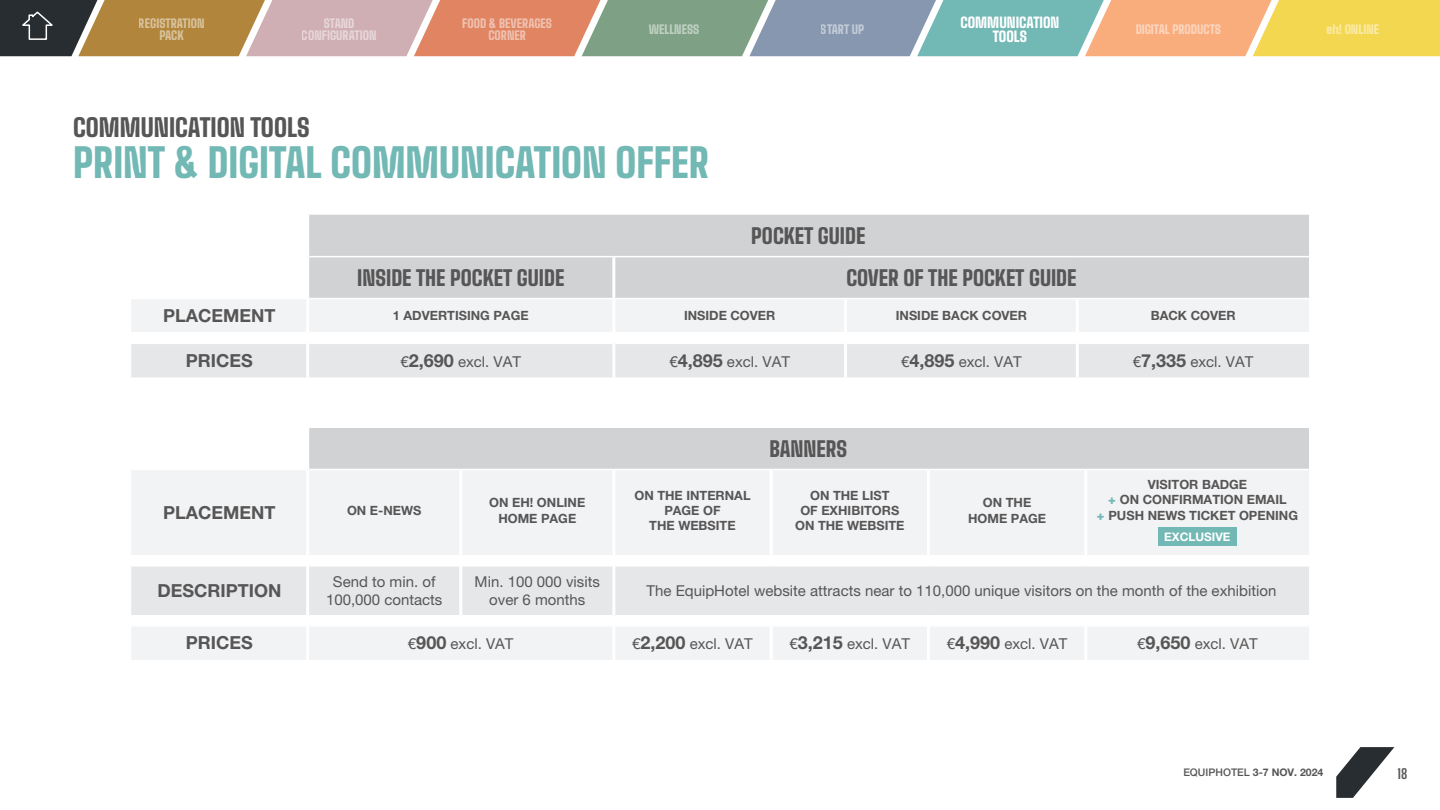
<style>
.page{position:relative;width:1440px;height:810px;background:#fff}
.page>*{position:absolute;margin:0;border:0;box-sizing:border-box;transform-origin:0 0}
.t1{font:900 39.75px "Big Shoulders Text";color:#72b8b5}
.t2{font:900 24.75px "Big Shoulders Text";color:#575657}
.t3{font:900 21px "Big Shoulders Text";color:#575657}
.t4{font:700 18px "Helvetica Neue LT Pro";color:#575657}
.t5{font:15px/18px "Helvetica Neue LT Pro";color:#575657;text-align:center}
.t6{font:900 14.25px/13.5px "Big Shoulders Text";color:#fff;text-align:center}
.t7{font:700 13.5px "Big Shoulders Text";color:#575657}
.t8{font:700 12.75px/15.3px "Helvetica Neue LT Pro";color:#575657;text-align:center}
.t9{font:900 12px/12px "Big Shoulders Text";color:#fff;text-align:center}
.t10{font:700 11.77px "Helvetica Neue LT Pro";color:#fff}
.t11{font:700 10.5px "Helvetica Neue LT Pro";color:#575657}
.s1{font-weight:700;font-size:18px}
.s2{font-weight:800;color:#72b8b5}
.s3{font-weight:500}
</style>
<div class="page">
<svg style="left:1336px;top:747px;width:58px;height:51px"></svg>
<div style="left:309px;top:215px;width:1000px;height:83px;background:#d1d2d4"></div>
<hr style="left:309px;top:256px;width:305px;height:1px;background:#fff">
<hr style="left:614px;top:256px;width:232px;height:1px;background:#fff">
<hr style="left:846px;top:256px;width:231px;height:1px;background:#fff">
<hr style="left:1077px;top:256px;width:232px;height:1px;background:#fff">
<hr style="left:612px;top:257px;width:3px;height:42px;background:#fff">
<svg style="left:131px;top:300px;width:1178px;height:77px"></svg>
<hr style="left:306px;top:343px;width:3px;height:34px;background:#fff">
<hr style="left:612px;top:343px;width:3px;height:34px;background:#fff">
<hr style="left:844px;top:343px;width:3px;height:34px;background:#fff">
<hr style="left:1076px;top:343px;width:3px;height:34px;background:#fff">
<div style="left:308px;top:428px;width:1001px;height:41px;background:#d1d2d4"></div>
<svg style="left:132px;top:470px;width:1177px;height:190px;fill:#f2f3f4"></svg>
<div style="left:131px;top:567px;width:1178px;height:48px;background:#e6e7e9"></div>
<hr style="left:131px;top:555px;width:175px;height:1px;background:#fff">
<hr style="left:309px;top:555px;width:150px;height:1px;background:#fff">
<hr style="left:462px;top:555px;width:150px;height:1px;background:#fff">
<hr style="left:615px;top:555px;width:155px;height:1px;background:#fff">
<hr style="left:773px;top:555px;width:154px;height:1px;background:#fff">
<hr style="left:930px;top:555px;width:154px;height:1px;background:#fff">
<hr style="left:1087px;top:555px;width:222px;height:1px;background:#fff">
<hr style="left:131px;top:565px;width:175px;height:2px;background:#fff">
<hr style="left:309px;top:565px;width:150px;height:2px;background:#fff">
<hr style="left:462px;top:565px;width:150px;height:2px;background:#fff">
<hr style="left:615px;top:565px;width:156px;height:2px;background:#fff">
<hr style="left:771px;top:565px;width:157px;height:2px;background:#fff">
<hr style="left:928px;top:565px;width:158px;height:2px;background:#fff">
<hr style="left:1086px;top:565px;width:223px;height:2px;background:#fff">
<hr style="left:131px;top:615px;width:175px;height:1px;background:#fff">
<hr style="left:309px;top:615px;width:150px;height:1px;background:#fff">
<hr style="left:462px;top:615px;width:150px;height:1px;background:#fff">
<hr style="left:615px;top:615px;width:156px;height:1px;background:#fff">
<hr style="left:771px;top:615px;width:157px;height:1px;background:#fff">
<hr style="left:928px;top:615px;width:158px;height:1px;background:#fff">
<hr style="left:1086px;top:615px;width:223px;height:1px;background:#fff">
<hr style="left:131px;top:625px;width:175px;height:2px;background:#fff">
<hr style="left:309px;top:625px;width:152px;height:2px;background:#fff">
<hr style="left:461px;top:625px;width:151px;height:2px;background:#fff">
<hr style="left:615px;top:625px;width:155px;height:2px;background:#fff">
<hr style="left:773px;top:625px;width:154px;height:2px;background:#fff">
<hr style="left:930px;top:625px;width:154px;height:2px;background:#fff">
<hr style="left:1087px;top:625px;width:222px;height:2px;background:#fff">
<hr style="left:306px;top:428px;width:3px;height:41px;background:#fff">
<hr style="left:306px;top:469px;width:3px;height:87px;background:#fff">
<hr style="left:459px;top:470px;width:3px;height:86px;background:#fff">
<hr style="left:612px;top:470px;width:3px;height:86px;background:#fff">
<hr style="left:770px;top:470px;width:3px;height:86px;background:#fff">
<hr style="left:927px;top:470px;width:3px;height:86px;background:#fff">
<hr style="left:1084px;top:470px;width:3px;height:86px;background:#fff">
<svg style="left:306px;top:556px;width:3px;height:10px"></svg>
<svg style="left:459px;top:556px;width:3px;height:10px"></svg>
<svg style="left:612px;top:556px;width:3px;height:10px"></svg>
<svg style="left:770px;top:556px;width:3px;height:9px"></svg>
<svg style="left:927px;top:556px;width:3px;height:9px"></svg>
<svg style="left:1084px;top:556px;width:3px;height:9px"></svg>
<hr style="left:306px;top:566px;width:3px;height:50px;background:#fff">
<hr style="left:459px;top:566px;width:3px;height:50px;background:#fff">
<hr style="left:612px;top:566px;width:3px;height:50px;background:#fff">
<svg style="left:306px;top:616px;width:3px;height:10px"></svg>
<svg style="left:459px;top:616px;width:3px;height:9px"></svg>
<svg style="left:612px;top:616px;width:3px;height:10px"></svg>
<svg style="left:770px;top:616px;width:3px;height:10px"></svg>
<svg style="left:927px;top:616px;width:3px;height:10px"></svg>
<svg style="left:1084px;top:616px;width:3px;height:10px"></svg>
<hr style="left:306px;top:626px;width:3px;height:34px;background:#fff">
<hr style="left:612px;top:626px;width:3px;height:34px;background:#fff">
<hr style="left:770px;top:626px;width:3px;height:34px;background:#fff">
<hr style="left:927px;top:626px;width:3px;height:34px;background:#fff">
<hr style="left:1084px;top:626px;width:3px;height:34px;background:#fff">
<div style="left:1158px;top:528px;width:79px;height:18px;background:#72b8b5"></div>
<svg style="left:0;top:0;width:1440px;height:56px;background:#b2a180"></svg>
<p class="t6" style="left:960px;top:14px;width:101px">COMMUNICATION<br>TOOLS</p>
<p class="t9" style="left:139px;top:16px;width:67px">REGISTRATION<br>PACK</p>
<p class="t9" style="left:302px;top:16px;width:76px">STAND<br>CONFIGURATION</p>
<p class="t9" style="left:462px;top:16px;width:91px">FOOD &amp; BEVERAGES<br>CORNER</p>
<p class="t9" style="left:649px;top:22px;width:52px">WELLNESS</p>
<p class="t9" style="left:821px;top:22px;width:45px">START UP</p>
<p class="t9" style="left:1135px;top:22px;width:87px">DIGITAL PRODUCTS</p>
<p class="t9" style="left:1327px;top:22px;width:54px">eh! ONLINE</p>
<h2 class="t2" style="left:73px;top:107px;width:238px">COMMUNICATION TOOLS</h2>
<h1 class="t1" style="left:73px;top:129px;width:637px">PRINT &amp; DIGITAL COMMUNICATION OFFER</h1>
<h3 class="t3" style="left:751px;top:218px;width:116px">POCKET GUIDE</h3>
<h3 class="t3" style="left:357px;top:260px;width:209px">INSIDE THE POCKET GUIDE</h3>
<h3 class="t3" style="left:846px;top:260px;width:232px">COVER OF THE POCKET GUIDE</h3>
<p class="t4" style="left:163px;top:305px;width:114px">PLACEMENT</p>
<p class="t8" style="left:393px;top:308px;width:137px">1 ADVERTISING PAGE</p>
<p class="t8" style="left:684px;top:308px;width:93px">INSIDE COVER</p>
<p class="t8" style="left:896px;top:308px;width:133px">INSIDE BACK COVER</p>
<p class="t8" style="left:1151px;top:308px;width:86px">BACK COVER</p>
<p class="t4" style="left:186px;top:349px;width:68px">PRICES</p>
<p class="t5" style="left:400px;top:352px;width:122px">€<span class="s1">2,690</span> excl. VAT</p>
<p class="t5" style="left:669px;top:352px;width:122px">€<span class="s1">4,895</span> excl. VAT</p>
<p class="t5" style="left:901px;top:352px;width:122px">€<span class="s1">4,895</span> excl. VAT</p>
<p class="t5" style="left:1133px;top:352px;width:122px">€<span class="s1">7,335</span> excl. VAT</p>
<h3 class="t3" style="left:769px;top:431px;width:79px">BANNERS</h3>
<p class="t4" style="left:163px;top:501px;width:114px">PLACEMENT</p>
<p class="t8" style="left:347px;top:502px;width:76px">ON E-NEWS</p>
<p class="t8" style="left:489px;top:495px;width:98px">ON EH! ONLINE<br>HOME PAGE</p>
<p class="t8" style="left:634px;top:487px;width:118px">ON THE INTERNAL<br>PAGE OF<br>THE WEBSITE</p>
<p class="t8" style="left:795px;top:487px;width:111px">ON THE LIST<br>OF EXHIBITORS<br>ON THE WEBSITE</p>
<p class="t8" style="left:968px;top:495px;width:79px">ON THE<br>HOME PAGE</p>
<p class="t8" style="left:1097px;top:477px;width:203px">VISITOR BADGE<br><span class="s2">+</span> ON CONFIRMATION EMAIL<br><span class="s2">+</span> PUSH NEWS TICKET OPENING</p>
<p class="t10" style="left:1164px;top:530px;width:68px">EXCLUSIVE</p>
<p class="t4" style="left:157px;top:580px;width:125px">DESCRIPTION</p>
<p class="t5" style="left:326px;top:573px;width:118px">Send to min. of<br>100,000 contacts</p>
<p class="t5" style="left:475px;top:573px;width:127px">Min. 100 000 visits over 6 months</p>
<p class="t5" style="left:647px;top:582px;width:631px">The EquipHotel website attracts near to 110,000 unique visitors on the month of the exhibition</p>
<p class="t4" style="left:186px;top:632px;width:68px">PRICES</p>
<p class="t5" style="left:408px;top:635px;width:107px">€<span class="s1">900</span> excl. VAT</p>
<p class="t5" style="left:632px;top:635px;width:122px">€<span class="s1">2,200</span> excl. VAT</p>
<p class="t5" style="left:790px;top:635px;width:122px">€<span class="s1">3,215</span> excl. VAT</p>
<p class="t5" style="left:947px;top:635px;width:122px">€<span class="s1">4,990</span> excl. VAT</p>
<p class="t5" style="left:1137px;top:635px;width:122px">€<span class="s1">9,650</span> excl. VAT</p>
<p class="t11" style="left:1183px;top:766px;width:142px"><span class="s3">EQUIPHOTEL</span> 3-7 NOV. 2024</p>
<p class="t7" style="left:1398px;top:763px;width:11px">18</p>
</div>
